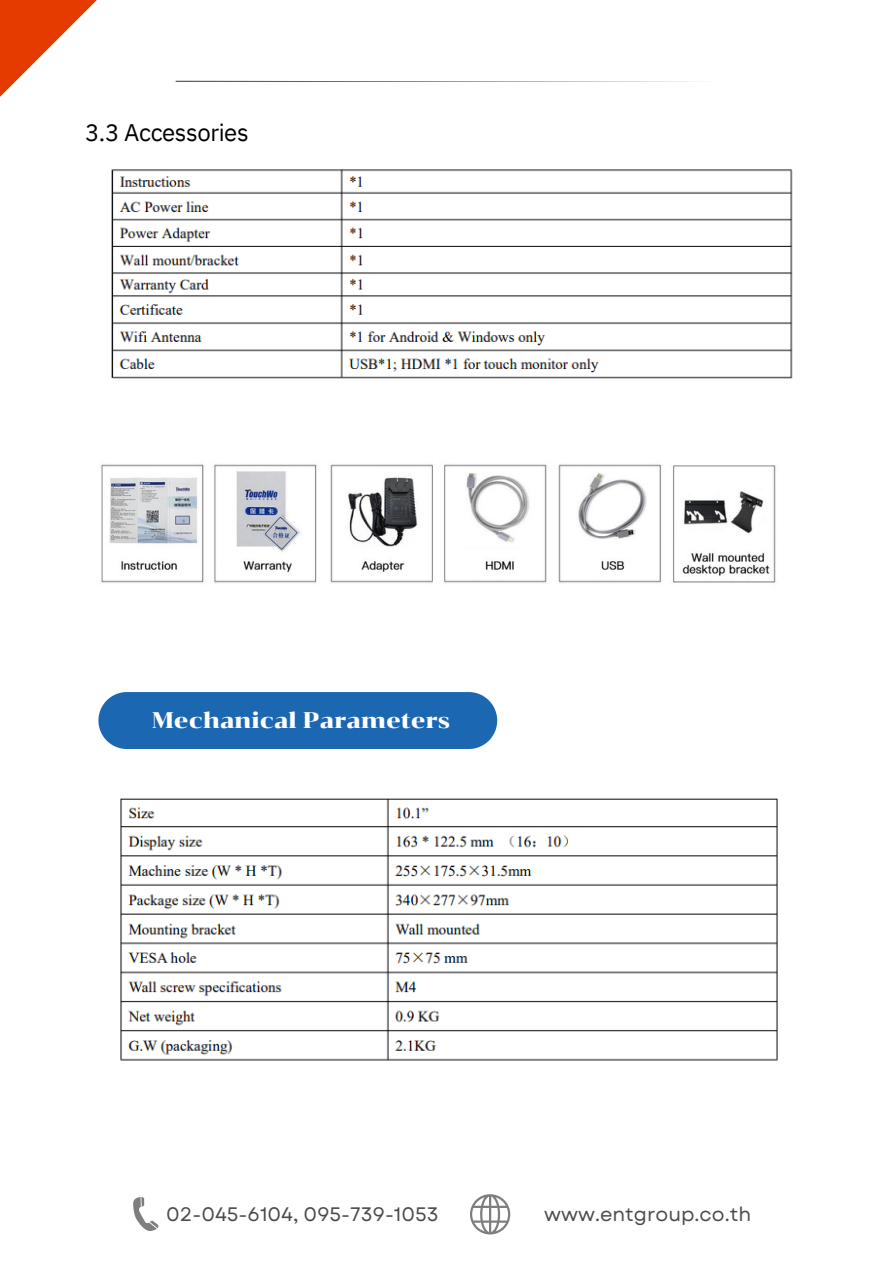
<style>
.page{position:relative;width:894px;height:1264px;background:#fff}
.page>*{position:absolute;margin:0;border:0;box-sizing:border-box;transform-origin:0 0}
.t1{font:23.85px "IBM Plex Sans";letter-spacing:-.02em;color:#000}
.t2{font:22.5px "Chonburi";color:#fff}
.t3{font:19.5px "Garet";color:#4b4b4b}
</style>
<div class="page">
<svg style="left:175px;top:81px;width:518px;height:1px"></svg>
<img style="left:101px;top:464px;width:675px;height:120px">
<img style="left:111px;top:169px;width:682px;height:210px">
<div style="left:98px;top:692px;width:399px;height:57px;background:#1b67b2"></div>
<img style="left:120px;top:798px;width:658px;height:263px">
<svg style="left:133px;top:1197px;width:26px;height:34px"></svg>
<svg style="left:470px;top:1194px;width:40px;height:40px"></svg>
<svg style="left:0;top:0;width:97px;height:97px"></svg>
<p class="t1" style="left:85px;top:117px;width:165px">3.3 Accessories</p>
<p class="t2" style="left:152px;top:707px;width:299px">Mechanical Parameters</p>
<h1 class="t3" style="left:166px;top:1200px;width:274px">02-045-6104, 095-739-1053</h1>
<p class="t3" style="left:544px;top:1200px;width:208px">www.entgroup.co.th</p>
</div>
